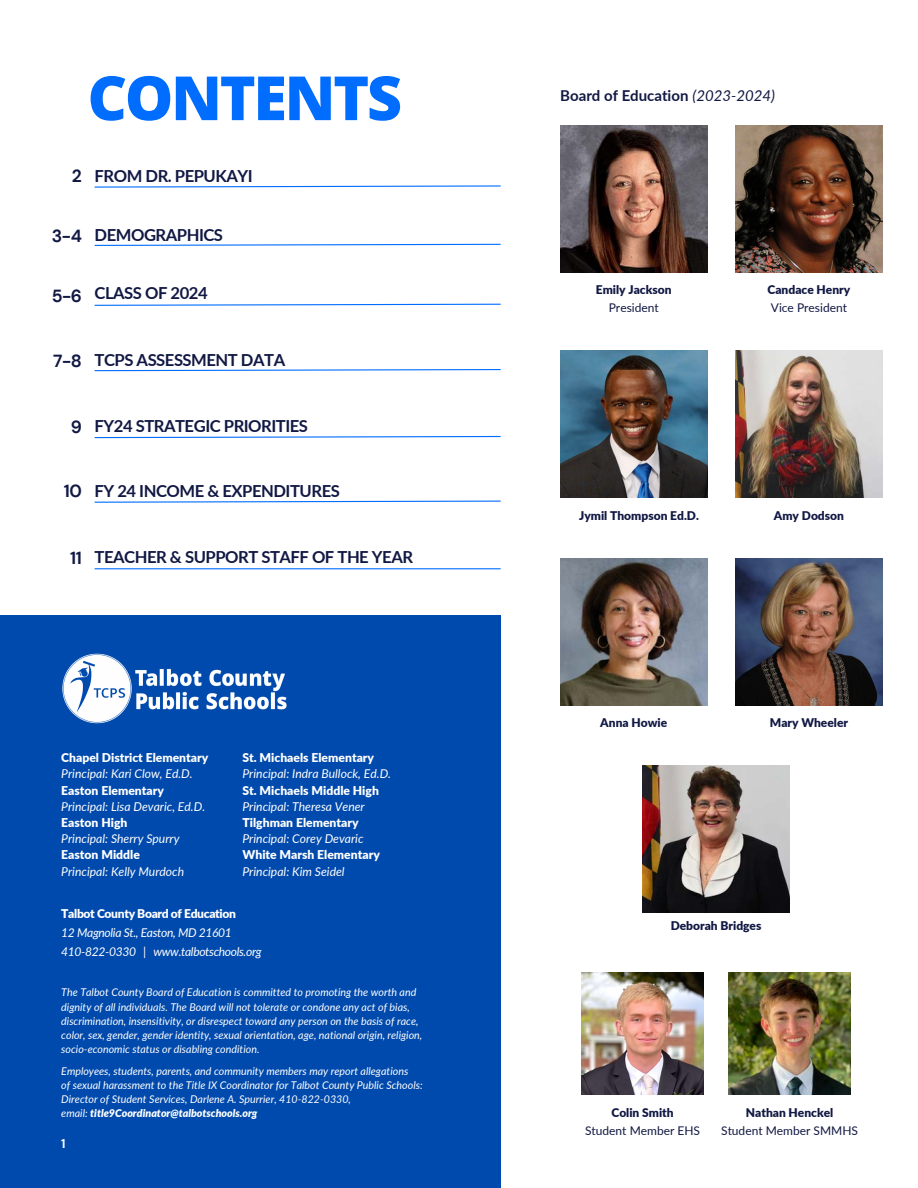
<style>
.page{position:relative;width:918px;height:1188px;background:#fff}
.page>*{position:absolute;margin:0;border:0;box-sizing:border-box;transform-origin:0 0}
.t1{font:800 61.05px "Open Sans";letter-spacing:-.035em;color:#006dff}
.t2{font:700 17.55px "DM Sans";color:#111843}
.t3{font:700 16.65px "Lato";letter-spacing:-.03em;color:#111843}
.t4{font:700 15px "Lato";color:#111843}
.t5{font:700 12.75px "DM Sans";color:#fff}
.t6{font:italic 12.15px/16.2px "Lato";color:#fff}
.t7{font:italic 12.15px/19.2px "Lato";letter-spacing:-.03em;color:#fff}
.t8{font:900 12px/18px "Lato";color:#111843;text-align:center}
.t9{font:12px/18px "Lato";color:#111843;text-align:center}
.t10{font:italic 10.65px/14.2px "Lato";color:#fff}
.t11{font:italic 900 10.65px "Lato";color:#fff}
.s1{font-weight:900;font-style:normal}
.s2{font-weight:400}
.s3{font-weight:400;font-style:italic}
.s4{font-weight:900}
</style>
<div class="page">
<div style="left:0;top:615px;width:501px;height:573px;background:#004aad"></div>
<img style="left:62px;top:653px;width:225px;height:71px">
<svg style="left:94px;top:243px;width:407px;height:3px"></svg>
<svg style="left:94px;top:185px;width:407px;height:3px"></svg>
<svg style="left:94px;top:303px;width:407px;height:3px"></svg>
<svg style="left:94px;top:369px;width:407px;height:3px"></svg>
<svg style="left:94px;top:435px;width:407px;height:4px"></svg>
<svg style="left:94px;top:500px;width:407px;height:3px"></svg>
<hr style="left:95px;top:568px;width:406px;height:1px;background:#006dff">
<img style="left:729px;top:973px;width:122px;height:122px">
<img style="left:582px;top:973px;width:122px;height:122px">
<img style="left:560px;top:126px;width:147px;height:146px">
<img style="left:560px;top:351px;width:147px;height:147px">
<img style="left:560px;top:558px;width:147px;height:147px">
<img style="left:735px;top:126px;width:147px;height:146px">
<img style="left:735px;top:351px;width:147px;height:147px">
<img style="left:735px;top:558px;width:147px;height:147px">
<img style="left:643px;top:766px;width:146px;height:146px">
<h2 class="t1" style="left:88px;top:55px;width:316px">CONTENTS</h2>
<h5 class="t2" style="left:72px;top:165px;width:12px">2</h5>
<h2 class="t3" style="left:95px;top:166px;width:160px">FROM DR. PEPUKAYI</h2>
<p class="t2" style="left:52px;top:224px;width:31px">3-4</p>
<p class="t3" style="left:95px;top:225px;width:130px">DEMOGRAPHICS</p>
<p class="t2" style="left:52px;top:284px;width:32px">5-6</p>
<p class="t3" style="left:95px;top:283px;width:115px">CLASS OF 2024</p>
<h5 class="t2" style="left:53px;top:350px;width:30px">7-8</h5>
<p class="t3" style="left:95px;top:349px;width:192px">TCPS ASSESSMENT DATA</p>
<p class="t2" style="left:71px;top:415px;width:13px">9</p>
<p class="t3" style="left:95px;top:416px;width:215px">FY24 STRATEGIC PRIORITIES</p>
<p class="t2" style="left:64px;top:480px;width:20px">10</p>
<p class="t3" style="left:95px;top:481px;width:247px">FY 24 INCOME &amp; EXPENDITURES</p>
<h5 class="t2" style="left:70px;top:546px;width:13px">11</h5>
<h2 class="t3" style="left:95px;top:546px;width:320px">TEACHER &amp; SUPPORT STAFF OF THE YEAR</h2>
<p class="t6" style="left:61px;top:749px;width:149px"><span class="s1">Chapel District Elementary<br></span>Principal: Kari Clow, Ed.D.<br><span class="s1">Easton Elementary<br></span>Principal: Lisa Devaric, Ed.D.<br><span class="s1">Easton High<br></span>Principal: Sherry Spurry<br><span class="s1">Easton Middle<br></span>Principal: Kelly Murdoch</p>
<p class="t6" style="left:242px;top:749px;width:150px"><span class="s1">St. Michaels Elementary<br></span>Principal: Indra Bullock, Ed.D.<br><span class="s1">St. Michaels Middle High<br></span>Principal: Theresa Vener<br><span class="s1">Tilghman Elementary<br></span>Principal: Corey Devaric<br><span class="s1">White Marsh Elementary<br></span>Principal: Kim Seidel</p>
<p class="t7" style="left:61px;top:904px;width:202px"><span class="s1">Talbot County Board of Education<br></span>12 Magnolia St., Easton, MD 21601<br>410-822-0330 | www.talbotschools.org</p>
<h2 class="t10" style="left:61px;top:985px;width:363px">The Talbot County Board of Education is committed to promoting the worth and dignity of all individuals. The Board will not tolerate or condone any act of bias, discrimination, insensitivity, or disrespect toward any person on the basis of race, color, sex, gender, gender identity, sexual orientation, age, national origin, religion, socio-economic status or disabling condition.</h2>
<h2 class="t10" style="left:61px;top:1063px;width:348px">Employees, students, parents, and community members may report allegations</h2>
<p class="t10" style="left:61px;top:1078px;width:363px">of sexual harassment to the Title IX Coordinator for Talbot County Public Schools:<br>Director of Student Services, Darlene A. Spurrier, 410-822-0330,</p>
<p class="t11" style="left:61px;top:1107px;width:198px"><span class="s2">email:</span> title9Coordinator@talbotschools.org</p>
<h4 class="t5" style="left:61px;top:1135px;width:6px">1</h4>
<h3 class="t4" style="left:560px;top:87px;width:216px">Board of Education <span class="s3">(2023-2024)</span></h3>
<p class="t8" style="left:596px;top:281px;width:77px">Emily Jackson<br><span class="s2">President</span></p>
<h5 class="t9" style="left:768px;top:281px;width:84px;text-align:left"><span class="s4">Candace Henry<br></span>Vice President</h5>
<h5 class="t8" style="left:579px;top:506px;width:121px">Jymil Thompson Ed.D.</h5>
<p class="t8" style="left:774px;top:506px;width:72px">Amy Dodson</p>
<p class="t8" style="left:600px;top:713px;width:68px">Anna Howie</p>
<h4 class="t8" style="left:770px;top:713px;width:80px">Mary Wheeler</h4>
<p class="t8" style="left:671px;top:916px;width:92px">Deborah Bridges</p>
<h4 class="t9" style="left:585px;top:1103px;width:117px"><span class="s4">Colin Smith<br></span>Student Member EHS</h4>
<p class="t9" style="left:721px;top:1103px;width:138px"><span class="s4">Nathan Henckel<br></span>Student Member SMMHS</p>
</div>
